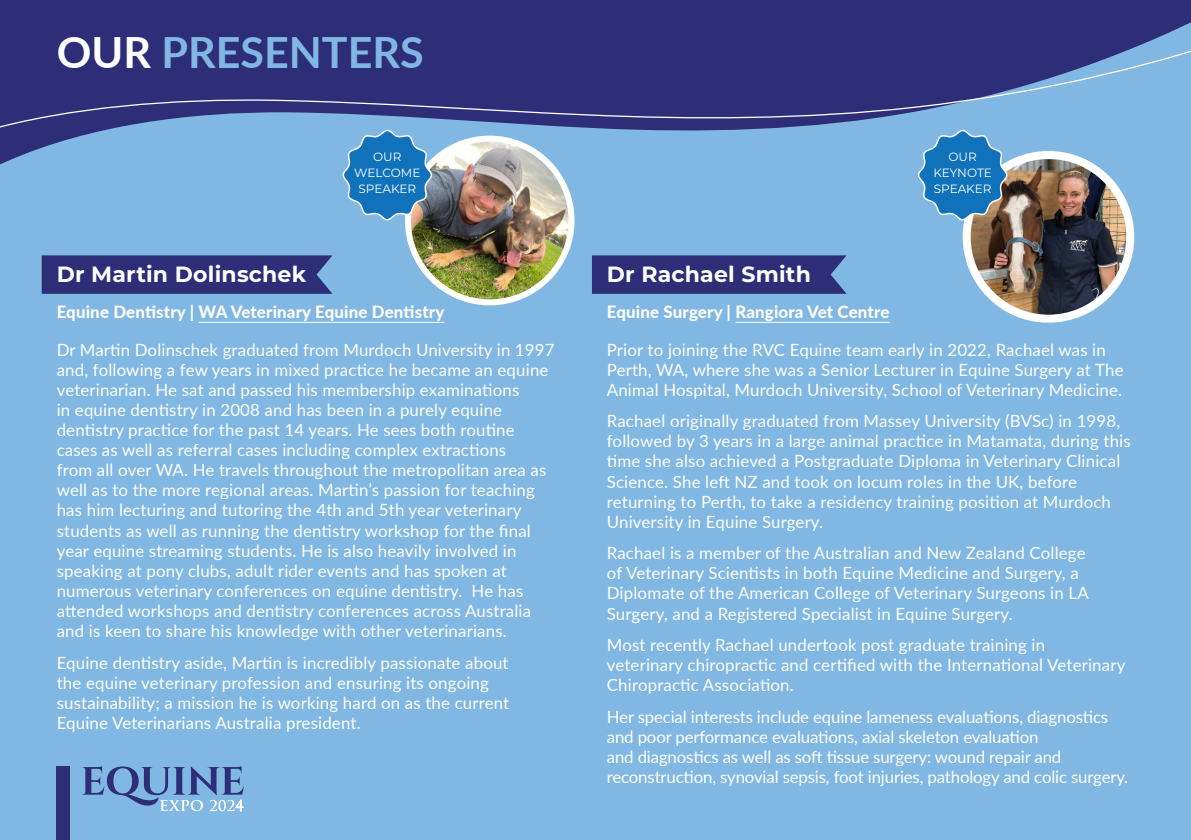
<style>
.page{position:relative;width:1191px;height:840px;background:#fff}
.page>*{position:absolute;margin:0;border:0;box-sizing:border-box;transform-origin:0 0}
.t1{font:700 43px "Lato";color:#81b7e3}
.t2{font:700 22px "Montserrat";letter-spacing:.01em;color:#fff}
.t3{font:16.8px/20px "Lato";letter-spacing:.01em;color:#fff}
.t4{font:16.8px/20px "Lato";letter-spacing:-.01em;color:#fff}
.t5{font:800 16.8px "Lato";letter-spacing:.01em;color:#fff}
.t6{font:12px/16px "Montserrat";color:#fff;text-align:center}
.s1{color:#fff}
</style>
<div class="page">
<div style="left:0;top:0;width:1191px;height:839px;background:#81b7e3"></div>
<svg style="left:0;top:0;width:1191px;height:165px;fill:#2e2d78"></svg>
<svg style="left:0;top:23px;width:1191px;height:110px"></svg>
<svg style="left:42px;top:255px;width:290px;height:39px;background:#31327b"></svg>
<img style="left:410px;top:141px;width:161px;height:161px">
<div style="left:405px;top:135px;width:169px;height:170px;border:6px solid #fff;border-radius:50%"></div>
<hr style="left:199px;top:322px;width:245px;height:1px;background:#fff">
<svg style="left:592px;top:255px;width:254px;height:39px;background:#31327c"></svg>
<hr style="left:735px;top:322px;width:154px;height:1px;background:#fff">
<img style="left:971px;top:159px;width:159px;height:159px">
<div style="left:962px;top:151px;width:172px;height:171px;border:8px solid #fff;border-radius:50%"></div>
<svg style="left:917px;top:129px;width:90px;height:98px"></svg>
<svg style="left:342px;top:129px;width:90px;height:98px"></svg>
<div style="left:57px;top:765px;width:13px;height:74px;background:#2e2d78"></div>
<svg style="left:82px;top:766px;width:162px;height:45px"></svg>
<h1 class="t1" style="left:57px;top:20px;width:368px"><span class="s1">OUR</span> PRESENTERS</h1>
<p class="t6" style="left:354px;top:148px;width:68px">OUR<br>WELCOME<br>SPEAKER</p>
<h2 class="t2" style="left:57px;top:258px;width:251px">Dr Martin Dolinschek</h2>
<p class="t5" style="left:57px;top:299px;width:389px">Equine Dentistry | WA Veterinary Equine Dentistry</p>
<p class="t3" style="left:57px;top:338px;width:499px">Dr Martin Dolinschek graduated from Murdoch University in 1997 and, following a few years in mixed practice he became an equine veterinarian. He sat and passed his membership examinations<br>in equine dentistry in 2008 and has been in a purely equine dentistry practice for the past 14 years. He sees both routine cases as well as referral cases including complex extractions<br>from all over WA. He travels throughout the metropolitan area as well as to the more regional areas. Martin’s passion for teaching has him lecturing and tutoring the 4th and 5th year veterinary students as well as running the dentistry workshop for the final year equine streaming students. He is also heavily involved in speaking at pony clubs, adult rider events and has spoken at numerous veterinary conferences on equine dentistry. He has attended workshops and dentistry conferences across Australia and is keen to share his knowledge with other veterinarians.</p>
<p class="t3" style="left:57px;top:651px;width:454px">Equine dentistry aside, Martin is incredibly passionate about the equine veterinary profession and ensuring its ongoing sustainability; a mission he is working hard on as the current Equine Veterinarians Australia president.</p>
<p class="t6" style="left:933px;top:148px;width:60px">OUR<br>KEYNOTE<br>SPEAKER</p>
<h2 class="t2" style="left:607px;top:258px;width:206px">Dr Rachael Smith</h2>
<p class="t5" style="left:607px;top:299px;width:284px">Equine Surgery | Rangiora Vet Centre</p>
<p class="t3" style="left:607px;top:338px;width:518px">Prior to joining the RVC Equine team early in 2022, Rachael was in<br>Perth, WA, where she was a Senior Lecturer in Equine Surgery at The<br>Animal Hospital, Murdoch University, School of Veterinary Medicine.</p>
<p class="t3" style="left:607px;top:410px;width:525px">Rachael originally graduated from Massey University (BVSc) in 1998, followed by 3 years in a large animal practice in Matamata, during this time she also achieved a Postgraduate Diploma in Veterinary Clinical Science. She left NZ and took on locum roles in the UK, before returning to Perth, to take a residency training position at Murdoch University in Equine Surgery.</p>
<p class="t3" style="left:607px;top:542px;width:483px">Rachael is a member of the Australian and New Zealand College of Veterinary Scientists in both Equine Medicine and Surgery, a Diplomate of the American College of Veterinary Surgeons in LA Surgery, and a Registered Specialist in Equine Surgery.</p>
<p class="t3" style="left:607px;top:633px;width:520px">Most recently Rachael undertook post graduate training in veterinary chiropractic and certified with the International Veterinary<br>Chiropractic Association.</p>
<p class="t4" style="left:607px;top:705px;width:523px">Her special interests include equine lameness evaluations, diagnostics and poor performance evaluations, axial skeleton evaluation<br>and diagnostics as well as soft tissue surgery: wound repair and reconstruction, synovial sepsis, foot injuries, pathology and colic surgery.</p>
</div>
